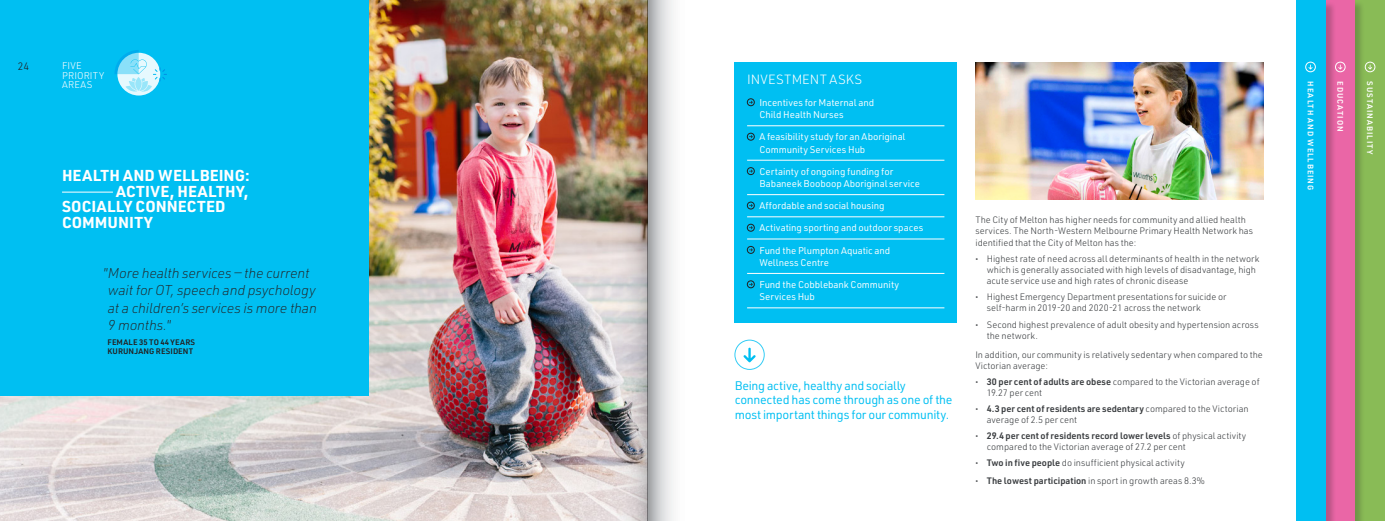
<style>
.page{position:relative;width:1385px;height:521px;background:#fff}
.page>*{position:absolute;margin:0;border:0;box-sizing:border-box;transform-origin:0 0}
.t1{font:700 15.49px "URWDIN";letter-spacing:.015em;color:#fff}
._2023_body_10_5{font:italic 200 14px/17.5px "URWDIN";letter-spacing:-.015em;color:#231f20}
._20223_H2{font:300 13.12px "URWDIN";letter-spacing:.02em;color:#fff}
.t2{font:12.25px/14.9px "URWDIN";letter-spacing:-.025em;color:#00bff2}
.t3{font:300 10.5px "URWDIN";color:#231f20}
._2023_body_10_5-2{font:9.62px/12.2px "URWDIN";letter-spacing:-.005em;color:#fff}
.t4{font:300 9.62px/9.6px "URWDIN";letter-spacing:.025em;color:#fff}
._2023_body_10_5-3{font:300 9.19px/11.4px "URWDIN";letter-spacing:-.005em;color:#393c3f}
.t5{font:600 7.88px "URWDIN";letter-spacing:.12em;color:#fff}
._2023_body_10_5-4{font:600 7.88px/9.5px "URWDIN";letter-spacing:.025em;color:#231f20}
.s1{font-size:5.25px}
.s2{font-weight:600}
</style>
<div class="page">
<div style="left:1333px;top:0;width:51px;height:521px;background:#89bb56"></div>
<svg style="left:1364px;top:62px;width:10px;height:10px"></svg>
<div style="left:1303px;top:0;width:61px;height:521px;background:#231f20;opacity:.25"></div>
<svg style="left:1303px;top:0;width:51px;height:521px;background:#db639f"></svg>
<svg style="left:1336px;top:62px;width:8px;height:10px"></svg>
<img style="left:0;top:0;width:604px;height:521px">
<div style="left:0;top:0;width:368px;height:396px;background:#00bff2"></div>
<hr style="left:62px;top:192px;width:51px;height:1px;background:#fff">
<svg style="left:117px;top:53px;width:43px;height:43px"></svg>
<svg style="left:115px;top:50px;width:52px;height:42px"></svg>
<div style="left:734px;top:62px;width:222px;height:261px;background:#00bff2"></div>
<hr style="left:747px;top:126px;width:197px;height:1px;background:#fff">
<hr style="left:747px;top:160px;width:197px;height:1px;background:#fff">
<hr style="left:747px;top:194px;width:197px;height:1px;background:#fff">
<hr style="left:747px;top:217px;width:197px;height:1px;background:#fff">
<hr style="left:747px;top:239px;width:197px;height:1px;background:#fff">
<hr style="left:747px;top:273px;width:197px;height:1px;background:#fff">
<hr style="left:747px;top:308px;width:197px;height:1px;background:#fff">
<svg style="left:746px;top:98px;width:8px;height:8px"></svg>
<svg style="left:746px;top:133px;width:8px;height:8px"></svg>
<svg style="left:746px;top:167px;width:8px;height:8px"></svg>
<svg style="left:746px;top:202px;width:8px;height:7px"></svg>
<svg style="left:746px;top:224px;width:8px;height:8px"></svg>
<svg style="left:746px;top:246px;width:8px;height:8px"></svg>
<svg style="left:746px;top:280px;width:8px;height:8px"></svg>
<svg style="left:734px;top:340px;width:30px;height:30px"></svg>
<img style="left:975px;top:62px;width:287px;height:137px">
<div style="left:1295px;top:0;width:29px;height:521px;background:#00bff2"></div>
<svg style="left:1305px;top:62px;width:10px;height:10px"></svg>
<svg style="left:647px;top:0;width:26px;height:521px"></svg>
<img style="left:604px;top:0;width:43px;height:521px">
<p class="t3" style="left:18px;top:59px;width:13px">24</p>
<p class="t4" style="left:62px;top:60px;width:44px">FIVE<br>PRIORITY<br>AREAS</p>
<p class="t1" style="left:62px;top:165px;width:189px">HEALTH AND WELLBEING:</p>
<p class="t1" style="left:116px;top:181px;width:134px">ACTIVE, HEALTHY,</p>
<p class="t1" style="left:62px;top:196px;width:165px">SOCIALLY CONNECTED</p>
<p class="t1" style="left:62px;top:212px;width:92px">COMMUNITY</p>
<p class="_2023_body_10_5" style="left:108px;top:264px;width:210px;text-indent:-5px">"More health services — the current wait for OT, speech and psychology at a children’s services is more than<br>9 months."</p>
<p class="_2023_body_10_5-4" style="left:107px;top:337px;width:89px">FEMALE 35 TO 44 YEARS<br>KURUNJANG RESIDENT</p>
<p class="_20223_H2" style="left:747px;top:71px;width:116px">INVESTMENT ASKS</p>
<p class="_2023_body_10_5-2" style="left:759px;top:96px;width:116px">Incentives for Maternal and<br>Child Health Nurses</p>
<p class="_2023_body_10_5-2" style="left:759px;top:131px;width:147px">A feasibility study for an Aboriginal<br>Community Services Hub</p>
<p class="_2023_body_10_5-2" style="left:759px;top:165px;width:162px">Certainty of ongoing funding for<br>Babaneek Booboop Aboriginal service</p>
<p class="_2023_body_10_5-2" style="left:759px;top:199px;width:126px">Affordable and social housing</p>
<p class="_2023_body_10_5-2" style="left:759px;top:222px;width:165px">Activating sporting and outdoor spaces</p>
<p class="_2023_body_10_5-2" style="left:759px;top:244px;width:132px">Fund the Plumpton Aquatic and<br>Wellness Centre</p>
<p class="_2023_body_10_5-2" style="left:759px;top:278px;width:141px">Fund the Cobblebank Community<br>Services Hub</p>
<h2 class="t2" style="left:734px;top:377px;width:219px">Being active, healthy and socially connected has come through as one of the most important things for our community.</h2>
<p class="_2023_body_10_5-3" style="left:975px;top:214px;width:279px">The City of Melton has higher needs for community and allied health services. The North‑Western Melbourne Primary Health Network has identified that the City of Melton has the:</p>
<p class="_2023_body_10_5-3" style="left:986px;top:253px;width:274px;line-height:10.9px;text-indent:-11px"><span class="s1">•</span> Highest rate of need across all determinants of health in the network which is generally associated with high levels of disadvantage, high acute service use and high rates of chronic disease</p>
<p class="_2023_body_10_5-3" style="left:986px;top:291px;width:241px;text-indent:-11px"><span class="s1">•</span> Highest Emergency Department presentations for suicide or self-harm in 2019-20 and 2020-21 across the network</p>
<p class="_2023_body_10_5-3" style="left:986px;top:318px;width:273px;text-indent:-11px"><span class="s1">•</span> Second highest prevalence of adult obesity and hypertension across the network.</p>
<p class="_2023_body_10_5-3" style="left:975px;top:349px;width:289px">In addition, our community is relatively sedentary when compared to the<br>Victorian average:</p>
<p class="_2023_body_10_5-3" style="left:986px;top:376px;width:274px;line-height:10.9px;text-indent:-11px"><span class="s1">•</span> <span class="s2">30 per cent of adults are obese</span> compared to the Victorian average of<br>19.27 per cent</p>
<p class="_2023_body_10_5-3" style="left:986px;top:403px;width:263px;line-height:10.9px;text-indent:-11px"><span class="s1">•</span> <span class="s2">4.3 per cent of residents are sedentary</span> compared to the Victorian average of 2.5 per cent</p>
<p class="_2023_body_10_5-3" style="left:986px;top:430px;width:261px;line-height:10.9px;text-indent:-11px"><span class="s1">•</span> <span class="s2">29.4 per cent of residents record lower levels</span> of physical activity compared to the Victorian average of 27.2 per cent</p>
<p class="_2023_body_10_5-3" style="left:975px;top:456px;width:211px"><span class="s1">•</span> <span class="s2">Two in five people</span> do insufficient physical activity</p>
<p class="_2023_body_10_5-3" style="left:975px;top:475px;width:231px"><span class="s1">•</span> <span class="s2">The lowest participation</span> in sport in growth areas 8.3%</p>
<p class="t5" style="left:1315px;top:81px;width:110px;rotate:90deg">HEALTH AND WELLBEING</p>
<p class="t5" style="left:1345px;top:81px;width:52px;rotate:90deg">EDUCATION</p>
<p class="t5" style="left:1374px;top:81px;width:75px;rotate:90deg">SUSTAINABILITY</p>
</div>
